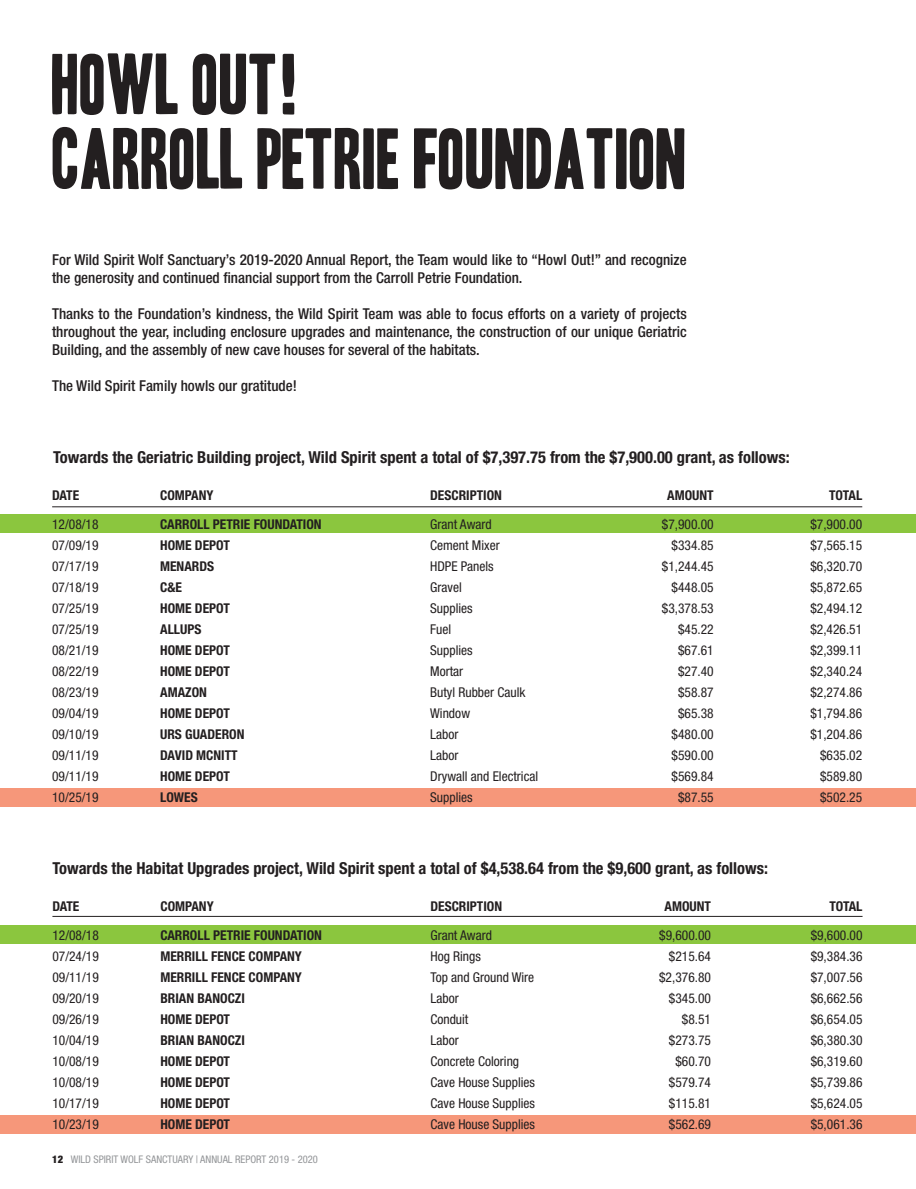
<style>
.page{position:relative;width:916px;height:1189px;background:#fff}
.page>*{position:absolute;margin:0;border:0;box-sizing:border-box;transform-origin:0 0}
.t1{font:74.4px "Headline One HPLHS";color:#231f20}
.t2{font:700 condensed 16.5px "Helvetica Neue LT Std";color:#231f20}
.t3{font:500 condensed 15px/18px "Helvetica Neue LT Std";color:#231f20}
.Tabs{font:condensed 13.5px "Helvetica Neue";color:#231f20}
.Tabs-2{font:700 condensed 13.5px "Helvetica Neue";color:#231f20}
.t4{font:condensed 10.5px "Helvetica Neue";color:#939598}
.s1{font-weight:900;color:#231f20}
</style>
<div class="page">
<div style="left:0;top:514px;width:916px;height:19px;background:#8bc63e"></div>
<div style="left:0;top:788px;width:916px;height:19px;background:#f6977a"></div>
<hr style="left:52px;top:506px;width:810px;height:1px;background:#231f20">
<div style="left:0;top:925px;width:916px;height:19px;background:#8bc63e"></div>
<div style="left:0;top:1115px;width:916px;height:19px;background:#f6977a"></div>
<hr style="left:52px;top:916px;width:810px;height:1px;background:#231f20">
<p class="t1" style="left:52px;top:49px;width:250px">HOWL OUT!</p>
<p class="t1" style="left:52px;top:123px;width:636px">CARROLL PETRIE FOUNDATION</p>
<p class="t3" style="left:52px;top:250px;width:636px">For Wild Spirit Wolf Sanctuary’s 2019-2020 Annual Report, the Team would like to “Howl Out!” and recognize the generosity and continued financial support from the Carroll Petrie Foundation.</p>
<p class="t3" style="left:52px;top:304px;width:636px;text-align:justify">Thanks to the Foundation’s kindness, the Wild Spirit Team was able to focus efforts on a variety of projects throughout the year, including enclosure upgrades and maintenance, the construction of our unique Geriatric Building, and the assembly of new cave houses for several of the habitats.</p>
<p class="t3" style="left:52px;top:376px;width:246px">The Wild Spirit Family howls our gratitude!</p>
<p class="t2" style="left:53px;top:447px;width:738px">Towards the Geriatric Building project, Wild Spirit spent a total of $7,397.75 from the $7,900.00 grant, as follows:</p>
<p class="Tabs-2" style="left:52px;top:487px;width:29px">DATE</p>
<p class="Tabs-2" style="left:160px;top:487px;width:55px">COMPANY</p>
<p class="Tabs-2" style="left:430px;top:487px;width:73px">DESCRIPTION</p>
<p class="Tabs-2" style="left:667px;top:487px;width:48px">AMOUNT</p>
<p class="Tabs-2" style="left:829px;top:487px;width:35px">TOTAL</p>
<p class="Tabs" style="left:52px;top:516px;width:48px">12/08/18</p>
<p class="Tabs-2" style="left:160px;top:516px;width:163px">CARROLL PETRIE FOUNDATION</p>
<p class="Tabs" style="left:430px;top:516px;width:63px">Grant Award</p>
<p class="Tabs" style="left:662px;top:516px;width:53px">$7,900.00</p>
<p class="Tabs" style="left:810px;top:516px;width:53px">$7,900.00</p>
<p class="Tabs" style="left:52px;top:537px;width:48px">07/09/19</p>
<p class="Tabs-2" style="left:160px;top:537px;width:71px">HOME DEPOT</p>
<p class="Tabs" style="left:430px;top:537px;width:71px">Cement Mixer</p>
<p class="Tabs" style="left:672px;top:537px;width:44px">$334.85</p>
<p class="Tabs" style="left:810px;top:537px;width:53px">$7,565.15</p>
<p class="Tabs" style="left:52px;top:558px;width:48px">07/17/19</p>
<p class="Tabs-2" style="left:160px;top:558px;width:55px">MENARDS</p>
<p class="Tabs" style="left:430px;top:558px;width:65px">HDPE Panels</p>
<p class="Tabs" style="left:662px;top:558px;width:53px">$1,244.45</p>
<p class="Tabs" style="left:810px;top:558px;width:53px">$6,320.70</p>
<p class="Tabs" style="left:52px;top:579px;width:48px">07/18/19</p>
<p class="Tabs-2" style="left:160px;top:579px;width:23px">C&amp;E</p>
<p class="Tabs" style="left:430px;top:579px;width:33px">Gravel</p>
<p class="Tabs" style="left:672px;top:579px;width:44px">$448.05</p>
<p class="Tabs" style="left:810px;top:579px;width:53px">$5,872.65</p>
<p class="Tabs" style="left:52px;top:600px;width:48px">07/25/19</p>
<p class="Tabs-2" style="left:160px;top:600px;width:71px">HOME DEPOT</p>
<p class="Tabs" style="left:430px;top:600px;width:44px">Supplies</p>
<p class="Tabs" style="left:662px;top:600px;width:53px">$3,378.53</p>
<p class="Tabs" style="left:810px;top:600px;width:53px">$2,494.12</p>
<p class="Tabs" style="left:52px;top:621px;width:48px">07/25/19</p>
<p class="Tabs-2" style="left:160px;top:621px;width:43px">ALLUPS</p>
<p class="Tabs" style="left:430px;top:621px;width:22px">Fuel</p>
<p class="Tabs" style="left:678px;top:621px;width:37px">$45.22</p>
<p class="Tabs" style="left:810px;top:621px;width:53px">$2,426.51</p>
<p class="Tabs" style="left:52px;top:642px;width:48px">08/21/19</p>
<p class="Tabs-2" style="left:160px;top:642px;width:71px">HOME DEPOT</p>
<p class="Tabs" style="left:430px;top:642px;width:44px">Supplies</p>
<p class="Tabs" style="left:678px;top:642px;width:37px">$67.61</p>
<p class="Tabs" style="left:810px;top:642px;width:53px">$2,399.11</p>
<p class="Tabs" style="left:52px;top:663px;width:48px">08/22/19</p>
<p class="Tabs-2" style="left:160px;top:663px;width:71px">HOME DEPOT</p>
<p class="Tabs" style="left:430px;top:663px;width:34px">Mortar</p>
<p class="Tabs" style="left:678px;top:663px;width:37px">$27.40</p>
<p class="Tabs" style="left:810px;top:663px;width:53px">$2,340.24</p>
<p class="Tabs" style="left:52px;top:684px;width:48px">08/23/19</p>
<p class="Tabs-2" style="left:160px;top:684px;width:48px">AMAZON</p>
<p class="Tabs" style="left:430px;top:684px;width:97px">Butyl Rubber Caulk</p>
<p class="Tabs" style="left:678px;top:684px;width:37px">$58.87</p>
<p class="Tabs" style="left:810px;top:684px;width:53px">$2,274.86</p>
<p class="Tabs" style="left:52px;top:705px;width:48px">09/04/19</p>
<p class="Tabs-2" style="left:160px;top:705px;width:71px">HOME DEPOT</p>
<p class="Tabs" style="left:430px;top:705px;width:41px">Window</p>
<p class="Tabs" style="left:678px;top:705px;width:37px">$65.38</p>
<p class="Tabs" style="left:810px;top:705px;width:53px">$1,794.86</p>
<p class="Tabs" style="left:52px;top:726px;width:48px">09/10/19</p>
<p class="Tabs-2" style="left:160px;top:726px;width:86px">URS GUADERON</p>
<p class="Tabs" style="left:430px;top:726px;width:30px">Labor</p>
<p class="Tabs" style="left:672px;top:726px;width:44px">$480.00</p>
<p class="Tabs" style="left:810px;top:726px;width:53px">$1,204.86</p>
<p class="Tabs" style="left:52px;top:747px;width:48px">09/11/19</p>
<p class="Tabs-2" style="left:160px;top:747px;width:79px">DAVID MCNITT</p>
<p class="Tabs" style="left:430px;top:747px;width:30px">Labor</p>
<p class="Tabs" style="left:672px;top:747px;width:44px">$590.00</p>
<p class="Tabs" style="left:820px;top:747px;width:44px">$635.02</p>
<p class="Tabs" style="left:52px;top:768px;width:48px">09/11/19</p>
<p class="Tabs-2" style="left:160px;top:768px;width:71px">HOME DEPOT</p>
<p class="Tabs" style="left:430px;top:768px;width:109px">Drywall and Electrical</p>
<p class="Tabs" style="left:672px;top:768px;width:44px">$569.84</p>
<p class="Tabs" style="left:820px;top:768px;width:44px">$589.80</p>
<p class="Tabs" style="left:52px;top:789px;width:48px">10/25/19</p>
<p class="Tabs-2" style="left:160px;top:789px;width:39px">LOWES</p>
<p class="Tabs" style="left:430px;top:789px;width:44px">Supplies</p>
<p class="Tabs" style="left:678px;top:789px;width:37px">$87.55</p>
<p class="Tabs" style="left:820px;top:789px;width:44px">$502.25</p>
<p class="t2" style="left:52px;top:858px;width:717px">Towards the Habitat Upgrades project, Wild Spirit spent a total of $4,538.64 from the $9,600 grant, as follows:</p>
<p class="Tabs-2" style="left:52px;top:898px;width:29px">DATE</p>
<p class="Tabs-2" style="left:160px;top:898px;width:55px">COMPANY</p>
<p class="Tabs-2" style="left:430px;top:898px;width:73px">DESCRIPTION</p>
<p class="Tabs-2" style="left:664px;top:898px;width:48px">AMOUNT</p>
<p class="Tabs-2" style="left:829px;top:898px;width:35px">TOTAL</p>
<p class="Tabs" style="left:52px;top:927px;width:48px">12/08/18</p>
<p class="Tabs-2" style="left:160px;top:927px;width:163px">CARROLL PETRIE FOUNDATION</p>
<p class="Tabs" style="left:430px;top:927px;width:63px">Grant Award</p>
<p class="Tabs" style="left:659px;top:927px;width:53px">$9,600.00</p>
<p class="Tabs" style="left:811px;top:927px;width:53px">$9,600.00</p>
<p class="Tabs" style="left:52px;top:948px;width:48px">07/24/19</p>
<p class="Tabs-2" style="left:160px;top:948px;width:143px">MERRILL FENCE COMPANY</p>
<p class="Tabs" style="left:430px;top:948px;width:52px">Hog Rings</p>
<p class="Tabs" style="left:669px;top:948px;width:44px">$215.64</p>
<p class="Tabs" style="left:811px;top:948px;width:53px">$9,384.36</p>
<p class="Tabs" style="left:52px;top:969px;width:48px">09/11/19</p>
<p class="Tabs-2" style="left:160px;top:969px;width:143px">MERRILL FENCE COMPANY</p>
<p class="Tabs" style="left:430px;top:969px;width:105px">Top and Ground Wire</p>
<p class="Tabs" style="left:659px;top:969px;width:53px">$2,376.80</p>
<p class="Tabs" style="left:811px;top:969px;width:53px">$7,007.56</p>
<p class="Tabs" style="left:52px;top:990px;width:48px">09/20/19</p>
<p class="Tabs-2" style="left:160px;top:990px;width:86px">BRIAN BANOCZI</p>
<p class="Tabs" style="left:430px;top:990px;width:30px">Labor</p>
<p class="Tabs" style="left:669px;top:990px;width:44px">$345.00</p>
<p class="Tabs" style="left:811px;top:990px;width:53px">$6,662.56</p>
<p class="Tabs" style="left:52px;top:1011px;width:48px">09/26/19</p>
<p class="Tabs-2" style="left:160px;top:1011px;width:71px">HOME DEPOT</p>
<p class="Tabs" style="left:430px;top:1011px;width:40px">Conduit</p>
<p class="Tabs" style="left:682px;top:1011px;width:31px">$8.51</p>
<p class="Tabs" style="left:811px;top:1011px;width:53px">$6,654.05</p>
<p class="Tabs" style="left:52px;top:1032px;width:48px">10/04/19</p>
<p class="Tabs-2" style="left:160px;top:1032px;width:86px">BRIAN BANOCZI</p>
<p class="Tabs" style="left:430px;top:1032px;width:30px">Labor</p>
<p class="Tabs" style="left:669px;top:1032px;width:44px">$273.75</p>
<p class="Tabs" style="left:811px;top:1032px;width:53px">$6,380.30</p>
<p class="Tabs" style="left:52px;top:1053px;width:48px">10/08/19</p>
<p class="Tabs-2" style="left:160px;top:1053px;width:71px">HOME DEPOT</p>
<p class="Tabs" style="left:430px;top:1053px;width:90px">Concrete Coloring</p>
<p class="Tabs" style="left:675px;top:1053px;width:37px">$60.70</p>
<p class="Tabs" style="left:811px;top:1053px;width:53px">$6,319.60</p>
<p class="Tabs" style="left:52px;top:1074px;width:48px">10/08/19</p>
<p class="Tabs-2" style="left:160px;top:1074px;width:71px">HOME DEPOT</p>
<p class="Tabs" style="left:430px;top:1074px;width:106px">Cave House Supplies</p>
<p class="Tabs" style="left:669px;top:1074px;width:44px">$579.74</p>
<p class="Tabs" style="left:811px;top:1074px;width:53px">$5,739.86</p>
<p class="Tabs" style="left:52px;top:1095px;width:48px">10/17/19</p>
<p class="Tabs-2" style="left:160px;top:1095px;width:71px">HOME DEPOT</p>
<p class="Tabs" style="left:430px;top:1095px;width:106px">Cave House Supplies</p>
<p class="Tabs" style="left:669px;top:1095px;width:44px">$115.81</p>
<p class="Tabs" style="left:811px;top:1095px;width:53px">$5,624.05</p>
<p class="Tabs" style="left:52px;top:1116px;width:48px">10/23/19</p>
<p class="Tabs-2" style="left:160px;top:1116px;width:71px">HOME DEPOT</p>
<p class="Tabs" style="left:430px;top:1116px;width:106px">Cave House Supplies</p>
<p class="Tabs" style="left:669px;top:1116px;width:44px">$562.69</p>
<p class="Tabs" style="left:811px;top:1116px;width:53px">$5,061.36</p>
<p class="t4" style="left:52px;top:1153px;width:267px"><span class="s1">12</span> WILD SPIRIT WOLF SANCTUARY | ANNUAL REPORT 2019 - 2020</p>
</div>
